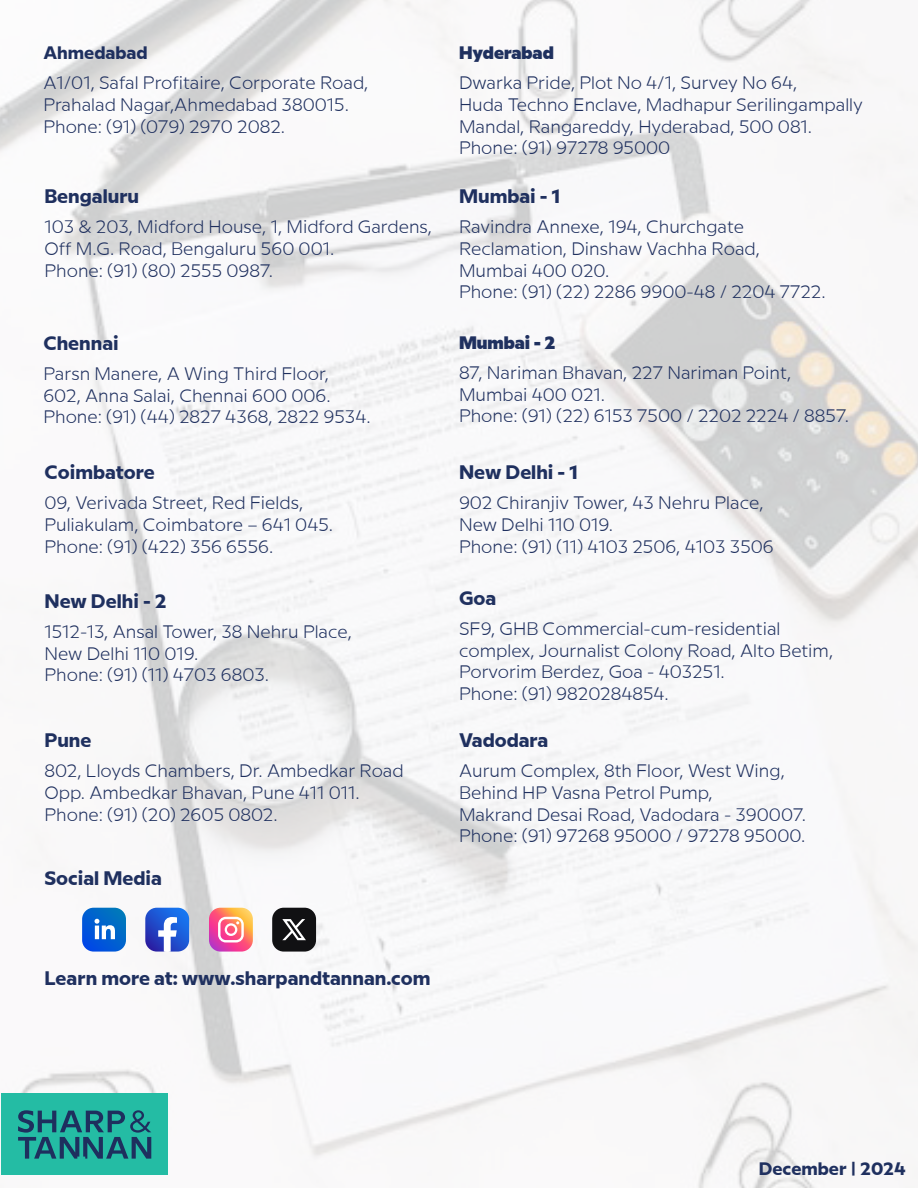
<style>
.page{position:relative;width:918px;height:1188px;background:#fff}
.page>*{position:absolute;margin:0;border:0;box-sizing:border-box;transform-origin:0 0}
.Body_Text{font:700 19.5px "Sharp And Tannan";color:#1f305f}
.Body_Text-2{font:300 18px/21.8px "Sharp And Tannan";color:#1f305f}
.Address_text{font:300 18px/21.8px "Sharp And Tannan";color:#1f305f}
.Body_text_heavy{font:800 18px "Sharp And Tannan";color:#1f305f}
.Body_Text-3{font:700 18px "Sharp And Tannan";color:#1f305f}
.Body_text_heavy-2{font:700 18px "Sharp And Tannan";color:#1f305f}
</style>
<div class="page">
<img style="left:0;top:0;width:918px;height:1188px">
<svg style="left:209px;top:908px;width:44px;height:44px"></svg>
<svg style="left:145px;top:908px;width:44px;height:44px"></svg>
<svg style="left:82px;top:908px;width:44px;height:44px"></svg>
<div style="left:272px;top:908px;width:44px;height:44px;background:#111113;border-radius:11px"></div>
<svg style="left:282px;top:919px;width:24px;height:21px"></svg>
<div style="left:1px;top:1094px;width:167px;height:81px;background:#24bca4"></div>
<svg style="left:18px;top:1110px;width:133px;height:49px"></svg>
<p class="Body_text_heavy-2" style="left:43px;top:44px;width:106px">Ahmedabad</p>
<p class="Body_Text-2" style="left:43px;top:73px;width:327px">A1/01, Safal Profitaire, Corporate Road,<br>Prahalad Nagar,Ahmedabad 380015.<br>Phone: (91) (079) 2970 2082.</p>
<p class="Body_Text" style="left:44px;top:187px;width:96px">Bengaluru</p>
<p class="Body_Text-2" style="left:44px;top:217px;width:389px">103 &amp; 203, Midford House, 1, Midford Gardens,<br>Off M.G. Road, Bengaluru 560 001.<br>Phone: (91) (80) 2555 0987.</p>
<p class="Body_Text" style="left:43px;top:333px;width:77px">Chennai</p>
<p class="Body_Text-2" style="left:43px;top:364px;width:287px">Parsn Manere, A Wing Third Floor,</p>
<p class="Body_Text-2" style="left:43px;top:386px;width:289px">602, Anna Salai, Chennai 600 006.</p>
<p class="Body_Text-2" style="left:43px;top:407px;width:329px">Phone: (91) (44) 2827 4368, 2822 9534.</p>
<p class="Body_Text" style="left:44px;top:463px;width:112px">Coimbatore</p>
<p class="Body_Text-2" style="left:44px;top:493px;width:260px">09, Verivada Street, Red Fields,</p>
<p class="Body_Text-2" style="left:44px;top:515px;width:290px">Puliakulam, Coimbatore – 641 045.</p>
<p class="Body_Text-2" style="left:44px;top:537px;width:230px">Phone: (91) (422) 356 6556.</p>
<p class="Body_Text" style="left:44px;top:592px;width:124px">New Delhi - 2</p>
<p class="Body_Text-2" style="left:44px;top:622px;width:309px">1512-13, Ansal Tower, 38 Nehru Place,</p>
<p class="Body_Text-2" style="left:44px;top:644px;width:156px">New Delhi 110 019.</p>
<p class="Body_Text-2" style="left:44px;top:665px;width:226px">Phone: (91) (11) 4703 6803.</p>
<p class="Body_Text" style="left:44px;top:731px;width:49px">Pune</p>
<p class="Body_Text-2" style="left:44px;top:761px;width:361px">802, Lloyds Chambers, Dr. Ambedkar Road</p>
<p class="Body_Text-2" style="left:44px;top:783px;width:317px">Opp. Ambedkar Bhavan, Pune 411 011.</p>
<p class="Body_Text-2" style="left:44px;top:805px;width:235px">Phone: (91) (20) 2605 0802.</p>
<p class="Body_Text" style="left:44px;top:869px;width:119px">Social Media</p>
<p class="Body_text_heavy" style="left:459px;top:44px;width:96px">Hyderabad</p>
<p class="Address_text" style="left:459px;top:73px;width:405px">Dwarka Pride, Plot No 4/1, Survey No 64,<br>Huda Techno Enclave, Madhapur Serilingampally<br>Mandal, Rangareddy, Hyderabad, 500 081.</p>
<p class="Address_text" style="left:459px;top:138px;width:213px">Phone: (91) 97278 95000</p>
<p class="Body_Text" style="left:459px;top:187px;width:103px">Mumbai - 1</p>
<p class="Body_Text-2" style="left:459px;top:217px;width:287px">Ravindra Annexe, 194, Churchgate</p>
<p class="Body_Text-2" style="left:459px;top:239px;width:368px">Reclamation, Dinshaw Vachha Road,<br>Mumbai 400 020.<br>Phone: (91) (22) 2286 9900-48 / 2204 7722.</p>
<p class="Body_text_heavy" style="left:459px;top:333px;width:98px">Mumbai - 2</p>
<p class="Body_Text-2" style="left:459px;top:363px;width:334px">87, Nariman Bhavan, 227 Nariman Point,</p>
<p class="Body_Text-2" style="left:459px;top:384px;width:148px">Mumbai 400 021.</p>
<p class="Body_Text-2" style="left:459px;top:406px;width:391px">Phone: (91) (22) 6153 7500 / 2202 2224 / 8857.</p>
<p class="Body_Text" style="left:459px;top:463px;width:120px">New Delhi - 1</p>
<p class="Body_Text-2" style="left:459px;top:493px;width:306px">902 Chiranjiv Tower, 43 Nehru Place,</p>
<p class="Body_Text-2" style="left:459px;top:515px;width:156px">New Delhi 110 019.</p>
<p class="Body_Text-2" style="left:459px;top:537px;width:316px">Phone: (91) (11) 4103 2506, 4103 3506</p>
<p class="Body_Text" style="left:459px;top:589px;width:39px">Goa</p>
<p class="Body_Text-2" style="left:459px;top:619px;width:323px">SF9, GHB Commercial-cum-residential</p>
<p class="Body_Text-2" style="left:459px;top:641px;width:376px">complex, Journalist Colony Road, Alto Betim,</p>
<p class="Body_Text-2" style="left:459px;top:662px;width:267px">Porvorim Berdez, Goa - 403251.</p>
<p class="Body_Text-2" style="left:459px;top:684px;width:211px">Phone: (91) 9820284854.</p>
<p class="Body_Text" style="left:459px;top:731px;width:91px">Vadodara</p>
<p class="Body_Text-2" style="left:459px;top:761px;width:327px">Aurum Complex, 8th Floor, West Wing,</p>
<p class="Body_Text-2" style="left:459px;top:783px;width:255px">Behind HP Vasna Petrol Pump,</p>
<p class="Body_Text-2" style="left:459px;top:805px;width:349px">Makrand Desai Road, Vadodara - 390007.</p>
<p class="Body_Text-2" style="left:459px;top:826px;width:348px">Phone: (91) 97268 95000 / 97278 95000.</p>
<p class="Body_Text" style="left:44px;top:969px;width:388px">Learn more at: www.sharpandtannan.com</p>
<p class="Body_Text-3" style="left:759px;top:1160px;width:149px">December | 2024</p>
</div>
